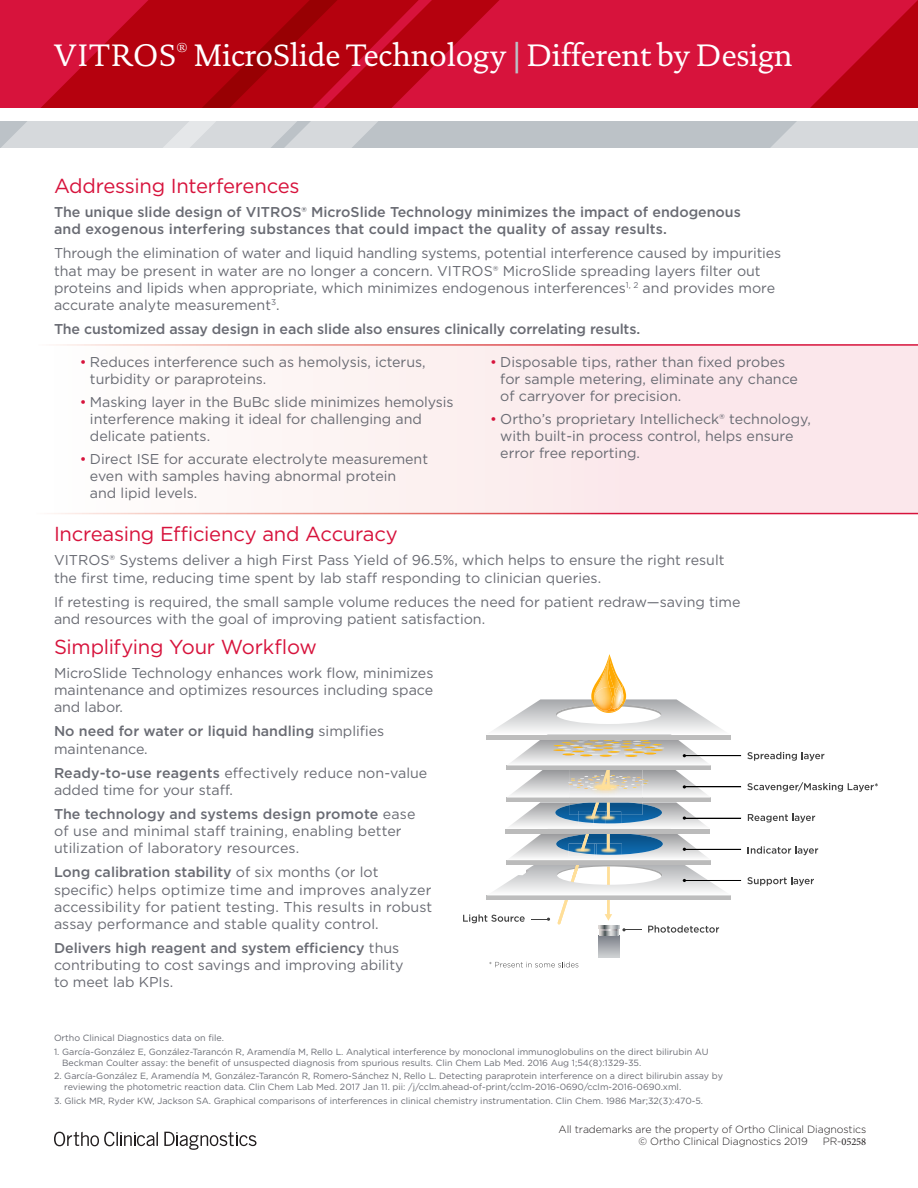
<style>
.page{position:relative;width:918px;height:1188px;background:#fff}
.page>*{position:absolute;margin:0;border:0;box-sizing:border-box;transform-origin:0 0}
.title_page_2_in_redb{font:31.5px "DTL Documenta TOT";letter-spacing:-.01em;color:#fff}
.body_subhead{font:20.25px "Gotham";letter-spacing:-.015em;color:#d7133c}
.Body{font:20.25px "Gotham";letter-spacing:-.015em;color:#d7133c}
.body_text{font:14.25px/17.2px "Gotham";color:#696b73}
.Body-2{font:14.25px/17.2px "Gotham";color:#696b73}
.body_text-2{font:500 14.25px/17.2px "Gotham";color:#696b73}
.Body-3{font:500 14.25px/17.2px "Gotham";color:#696b73}
.title_page_2_in_redb-2{font:13.05px "DTL Documenta TOT";color:#fff}
.legal{font:300 10.5px/11.7px "Gotham";letter-spacing:-.01em;color:#231f20}
.legal-2{font:10.5px "Minion Pro";letter-spacing:-.01em;color:#231f20}
.Footnote{font:9px/10.5px "Gotham";color:#696b73}
.s1{color:#bcc2c7}
.s2{color:#d7133c}
.s3{font-weight:400}
.s4{font-weight:500}
.s5{font-family:"Gotham";font-weight:300}
</style>
<div class="page">
<div style="left:0;top:122px;width:918px;height:26px;background:#bcc2c7"></div>
<div style="left:0;top:0;width:918px;height:108px;background:#d7133c"></div>
<svg style="left:0;top:0;width:513px;height:148px"></svg>
<svg style="left:770px;top:0;width:148px;height:148px"></svg>
<svg style="left:164px;top:1132px;width:92px;height:18px"></svg>
<svg style="left:54px;top:1132px;width:104px;height:14px"></svg>
<div style="left:54px;top:344px;width:864px;height:169px;background:linear-gradient(to right,#fefcfa,#fae2e7)"></div>
<hr style="left:38px;top:344px;width:880px;height:2px;background:#fff">
<svg style="left:598px;top:936px;width:22px;height:21px"></svg>
<svg style="left:600px;top:933px;width:18px;height:3px"></svg>
<svg style="left:747px;top:752px;width:77px;height:9px"></svg>
<hr style="left:684px;top:755px;width:57px;height:1px;background:#000">
<hr style="left:684px;top:787px;width:57px;height:1px;background:#000">
<hr style="left:684px;top:818px;width:57px;height:1px;background:#000">
<hr style="left:684px;top:849px;width:57px;height:1px;background:#000">
<hr style="left:684px;top:880px;width:57px;height:1px;background:#000">
<svg style="left:747px;top:782px;width:131px;height:10px"></svg>
<svg style="left:748px;top:814px;width:67px;height:9px"></svg>
<svg style="left:748px;top:846px;width:70px;height:9px"></svg>
<svg style="left:747px;top:877px;width:67px;height:9px"></svg>
<svg style="left:489px;top:962px;width:89px;height:5px"></svg>
<svg style="left:463px;top:654px;width:268px;height:279px"></svg>
<p class="title_page_2_in_redb" style="left:54px;top:37px;width:124px">VITROS</p>
<p class="title_page_2_in_redb-2" style="left:176px;top:40px;width:13px">®</p>
<p class="title_page_2_in_redb" style="left:194px;top:37px;width:600px">MicroSlide Technology <span class="s1">|</span> Different by Design</p>
<p class="body_subhead" style="left:54px;top:173px;width:247px">Addressing Interferences</p>
<p class="body_text-2" style="left:54px;top:203px;width:688px">The unique slide design of VITROS® MicroSlide Technology minimizes the impact of endogenous and exogenous interfering substances that could impact the quality of assay results.</p>
<p class="body_text" style="left:54px;top:244px;width:729px">Through the elimination of water and liquid handling systems, potential interference caused by impurities that may be present in water are no longer a concern. VITROS® MicroSlide spreading layers filter out proteins and lipids when appropriate, which minimizes endogenous interferences<sup>1,</sup> <sup>2</sup> and provides more accurate analyte measurement<sup>3</sup>.</p>
<p class="body_text-2" style="left:54px;top:320px;width:588px">The customized assay design in each slide also ensures clinically correlating results.</p>
<p class="body_text" style="left:90px;top:353px;width:337px;text-indent:-10px"><span class="s2">•</span> Reduces interference such as hemolysis, icterus, turbidity or paraproteins.</p>
<p class="body_text" style="left:90px;top:393px;width:365px;text-indent:-10px"><span class="s2">•</span> Masking layer in the BuBc slide minimizes hemolysis interference making it ideal for challenging and delicate patients.</p>
<p class="body_text" style="left:90px;top:450px;width:340px;text-indent:-10px"><span class="s2">•</span> Direct ISE for accurate electrolyte measurement even with samples having abnormal protein<br>and lipid levels.</p>
<p class="body_text" style="left:500px;top:353px;width:299px;text-indent:-10px"><span class="s2">•</span> Disposable tips, rather than fixed probes for sample metering, eliminate any chance of carryover for precision.</p>
<p class="body_text" style="left:500px;top:410px;width:312px;text-indent:-10px"><span class="s2">•</span> Ortho’s proprietary Intellicheck® technology, with built-in process control, helps ensure error free reporting.</p>
<p class="body_subhead" style="left:54px;top:521px;width:345px">Increasing Efficiency and Accuracy</p>
<p class="body_text" style="left:54px;top:551px;width:672px">VITROS® Systems deliver a high First Pass Yield of 96.5%, which helps to ensure the right result the first time, reducing time spent by lab staff responding to clinician queries.</p>
<p class="Body-2" style="left:54px;top:593px;width:688px">If retesting is required, the small sample volume reduces the need for patient redraw—saving time and resources with the goal of improving patient satisfaction.</p>
<p class="Body" style="left:54px;top:634px;width:264px">Simplifying Your Workflow</p>
<p class="Body-2" style="left:54px;top:664px;width:381px;text-align:justify">MicroSlide Technology enhances work flow, minimizes maintenance and optimizes resources including space and labor.</p>
<p class="Body-3" style="left:54px;top:722px;width:332px">No need for water or liquid handling <span class="s3">simplifies maintenance.</span></p>
<p class="Body-2" style="left:54px;top:764px;width:375px"><span class="s4">Ready-to-use reagents</span> effectively reduce non-value added time for your staff.</p>
<p class="Body-2" style="left:54px;top:805px;width:363px"><span class="s4">The technology and systems design promote</span> ease of use and minimal staff training, enabling better utilization of laboratory resources.</p>
<p class="Body-2" style="left:54px;top:863px;width:380px"><span class="s4">Long calibration stability</span> of six months (or lot specific) helps optimize time and improves analyzer accessibility for patient testing. This results in robust assay performance and stable quality control.</p>
<p class="Body-2" style="left:54px;top:939px;width:351px"><span class="s4">Delivers high reagent and system efficiency</span> thus contributing to cost savings and improving ability to meet lab KPIs.</p>
<p class="Footnote" style="left:54px;top:1033px;width:171px">Ortho Clinical Diagnostics data on file.</p>
<p class="Footnote" style="left:62px;top:1046px;width:648px;text-indent:-8px">1. García-González E, González-Tarancón R, Aramendía M, Rello L. Analytical interference by monoclonal immunoglobulins on the direct bilirubin AU<br>Beckman Coulter assay: the benefit of unsuspected diagnosis from spurious results. Clin Chem Lab Med. 2016 Aug 1;54(8):1329-35.</p>
<p class="Footnote" style="left:64px;top:1071px;width:660px;text-indent:-10px">2. García-González E, Aramendía M, González-Tarancón R, Romero-Sánchez N, Rello L. Detecting paraprotein interference on a direct bilirubin assay by reviewing the photometric reaction data. Clin Chem Lab Med. 2017 Jan 11. pii: /j/cclm.ahead-of-print/cclm-2016-0690/cclm-2016-0690.xml.</p>
<p class="Footnote" style="left:54px;top:1095px;width:651px">3. Glick MR, Ryder KW, Jackson SA. Graphical comparisons of interferences in clinical chemistry instrumentation. Clin Chem. 1986 Mar;32(3):470-5.</p>
<p class="legal" style="left:639px;top:1124px;width:229px;text-indent:-80px">All trademarks are the property of Ortho Clinical Diagnostics © Ortho Clinical Diagnostics 2019</p>
<p class="legal-2" style="left:823px;top:1135px;width:45px"><span class="s5">PR-</span>05258</p>
</div>
